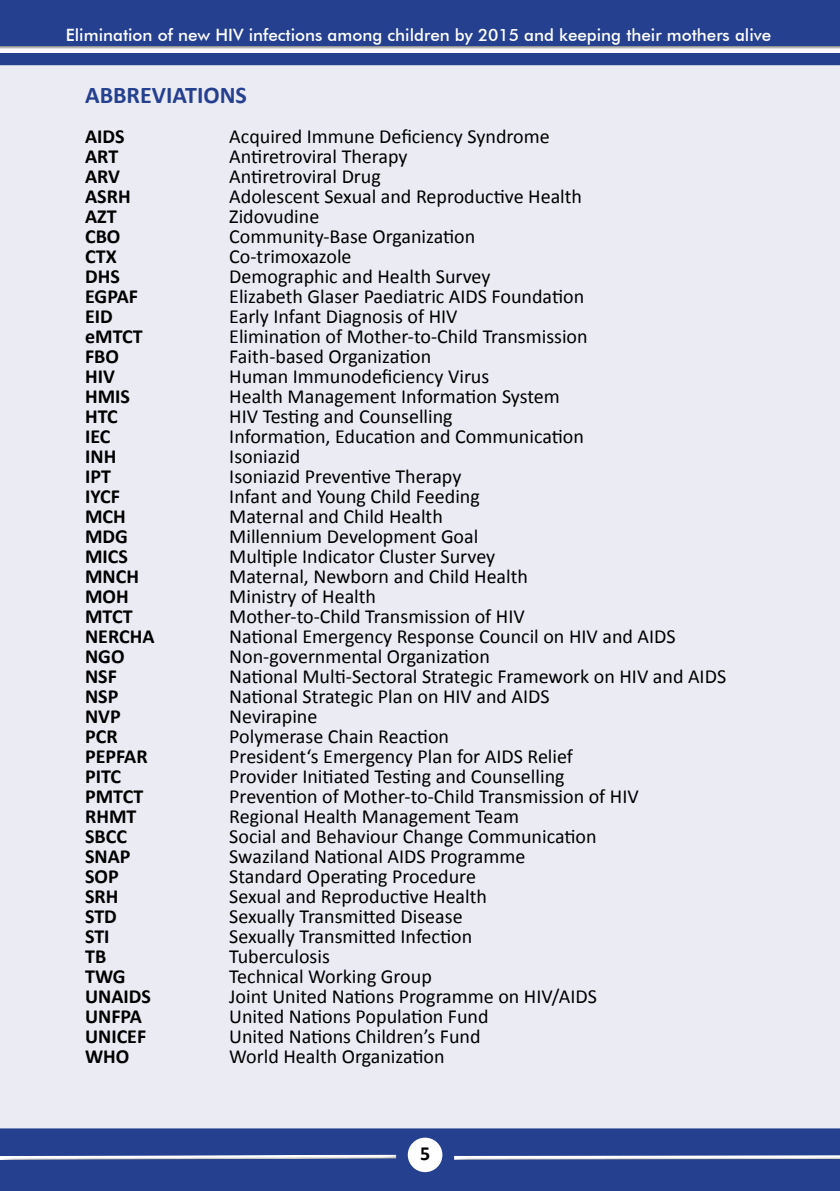
<style>
.page{position:relative;width:840px;height:1191px;background:#fff}
.page>*{position:absolute;margin:0;border:0;box-sizing:border-box;transform-origin:0 0}
.t1{font:700 24px "Calibri";color:#25408f}
.t2{font:20px "Calibri";color:#000}
.t3{font:700 20px "Calibri";color:#000}
.t4{font:500 17px "Futura BT";color:#fff}
</style>
<div class="page">
<div style="left:0;top:0;width:839px;height:1191px;background:#ebebf4"></div>
<div style="left:399px;top:1128px;width:440px;height:63px;background:#25408f"></div>
<div style="left:0;top:1128px;width:399px;height:63px;background:#25408f"></div>
<div style="left:0;top:1151px;width:399px;height:10px;background:#000;opacity:.75"></div>
<div style="left:453px;top:1151px;width:386px;height:10px;background:#000;opacity:.75"></div>
<div style="left:0;top:0;width:839px;height:65px;background:#25408f"></div>
<div style="left:0;top:43px;width:839px;height:9px;background:#000;opacity:.75"></div>
<div style="left:407px;top:1137px;width:35px;height:35px;background:#fff;border-radius:50%"></div>
<p class="t4" style="left:66px;top:25px;width:706px">Elimination of new HIV infections among children by 2015 and keeping their mothers alive</p>
<p class="t1" style="left:85px;top:80px;width:163px">ABBREVIATIONS</p>
<p class="t3" style="left:85px;top:124px;width:41px">AIDS</p>
<p class="t2" style="left:229px;top:124px;width:322px">Acquired Immune Deficiency Syndrome</p>
<p class="t3" style="left:85px;top:144px;width:35px">ART</p>
<p class="t2" style="left:229px;top:144px;width:180px">Antiretroviral Therapy</p>
<p class="t3" style="left:85px;top:164px;width:36px">ARV</p>
<p class="t2" style="left:229px;top:164px;width:153px">Antiretroviral Drug</p>
<p class="t3" style="left:85px;top:184px;width:47px">ASRH</p>
<p class="t2" style="left:229px;top:184px;width:354px">Adolescent Sexual and Reproductive Health</p>
<p class="t3" style="left:85px;top:204px;width:33px">AZT</p>
<p class="t2" style="left:229px;top:204px;width:92px">Zidovudine</p>
<p class="t3" style="left:85px;top:224px;width:37px">CBO</p>
<p class="t2" style="left:229px;top:224px;width:247px">Community-Base Organization</p>
<p class="t3" style="left:85px;top:244px;width:33px">CTX</p>
<p class="t2" style="left:229px;top:244px;width:124px">Co-trimoxazole</p>
<p class="t3" style="left:85px;top:264px;width:36px">DHS</p>
<p class="t2" style="left:229px;top:264px;width:262px">Demographic and Health Survey</p>
<p class="t3" style="left:85px;top:284px;width:54px">EGPAF</p>
<p class="t2" style="left:229px;top:284px;width:356px">Elizabeth Glaser Paediatric AIDS Foundation</p>
<p class="t3" style="left:85px;top:304px;width:29px">EID</p>
<p class="t2" style="left:229px;top:304px;width:230px">Early Infant Diagnosis of HIV</p>
<p class="t3" style="left:85px;top:324px;width:59px">eMTCT</p>
<p class="t2" style="left:229px;top:324px;width:359px">Elimination of Mother-to-Child Transmission</p>
<p class="t3" style="left:85px;top:344px;width:35px">FBO</p>
<p class="t2" style="left:229px;top:344px;width:203px">Faith-based Organization</p>
<p class="t3" style="left:85px;top:364px;width:31px">HIV</p>
<p class="t2" style="left:229px;top:364px;width:261px">Human Immunodeficiency Virus</p>
<p class="t3" style="left:85px;top:384px;width:46px">HMIS</p>
<p class="t2" style="left:229px;top:384px;width:332px">Health Management Information System</p>
<p class="t3" style="left:85px;top:404px;width:34px">HTC</p>
<p class="t2" style="left:229px;top:404px;width:225px">HIV Testing and Counselling</p>
<p class="t3" style="left:85px;top:424px;width:27px">IEC</p>
<p class="t2" style="left:229px;top:424px;width:356px">Information, Education and Communication</p>
<p class="t3" style="left:85px;top:444px;width:33px">INH</p>
<p class="t2" style="left:229px;top:444px;width:73px">Isoniazid</p>
<p class="t3" style="left:85px;top:464px;width:27px">IPT</p>
<p class="t2" style="left:229px;top:464px;width:233px">Isoniazid Preventive Therapy</p>
<p class="t3" style="left:85px;top:484px;width:36px">IYCF</p>
<p class="t2" style="left:229px;top:484px;width:252px">Infant and Young Child Feeding</p>
<p class="t3" style="left:85px;top:504px;width:42px">MCH</p>
<p class="t2" style="left:229px;top:504px;width:215px">Maternal and Child Health</p>
<p class="t3" style="left:85px;top:524px;width:44px">MDG</p>
<p class="t2" style="left:229px;top:524px;width:250px">Millennium Development Goal</p>
<p class="t3" style="left:85px;top:544px;width:44px">MICS</p>
<p class="t2" style="left:229px;top:544px;width:267px">Multiple Indicator Cluster Survey</p>
<p class="t3" style="left:85px;top:564px;width:55px">MNCH</p>
<p class="t2" style="left:229px;top:564px;width:300px">Maternal, Newborn and Child Health</p>
<p class="t3" style="left:85px;top:584px;width:45px">MOH</p>
<p class="t2" style="left:229px;top:584px;width:148px">Ministry of Health</p>
<p class="t3" style="left:85px;top:604px;width:49px">MTCT</p>
<p class="t2" style="left:229px;top:604px;width:297px">Mother-to-Child Transmission of HIV</p>
<p class="t3" style="left:85px;top:624px;width:71px">NERCHA</p>
<p class="t2" style="left:229px;top:624px;width:447px">National Emergency Response Council on HIV and AIDS</p>
<p class="t3" style="left:85px;top:644px;width:41px">NGO</p>
<p class="t2" style="left:229px;top:644px;width:262px">Non-governmental Organization</p>
<p class="t3" style="left:85px;top:664px;width:33px">NSF</p>
<p class="t2" style="left:229px;top:664px;width:498px">National Multi-Sectoral Strategic Framework on HIV and AIDS</p>
<p class="t3" style="left:85px;top:684px;width:35px">NSP</p>
<p class="t2" style="left:229px;top:684px;width:322px">National Strategic Plan on HIV and AIDS</p>
<p class="t3" style="left:85px;top:704px;width:37px">NVP</p>
<p class="t2" style="left:229px;top:704px;width:90px">Nevirapine</p>
<p class="t3" style="left:85px;top:724px;width:34px">PCR</p>
<p class="t2" style="left:229px;top:724px;width:221px">Polymerase Chain Reaction</p>
<p class="t3" style="left:85px;top:744px;width:64px">PEPFAR</p>
<p class="t2" style="left:229px;top:744px;width:345px">President‘s Emergency Plan for AIDS Relief</p>
<p class="t3" style="left:85px;top:764px;width:38px">PITC</p>
<p class="t2" style="left:229px;top:764px;width:336px">Provider Initiated Testing and Counselling</p>
<p class="t3" style="left:85px;top:784px;width:60px">PMTCT</p>
<p class="t2" style="left:229px;top:784px;width:411px">Prevention of Mother-to-Child Transmission of HIV</p>
<p class="t3" style="left:85px;top:804px;width:53px">RHMT</p>
<p class="t2" style="left:229px;top:804px;width:291px">Regional Health Management Team</p>
<p class="t3" style="left:85px;top:824px;width:43px">SBCC</p>
<p class="t2" style="left:229px;top:824px;width:368px">Social and Behaviour Change Communication</p>
<p class="t3" style="left:85px;top:844px;width:47px">SNAP</p>
<p class="t2" style="left:229px;top:844px;width:297px">Swaziland National AIDS Programme</p>
<p class="t3" style="left:85px;top:864px;width:35px">SOP</p>
<p class="t2" style="left:229px;top:864px;width:248px">Standard Operating Procedure</p>
<p class="t3" style="left:85px;top:884px;width:35px">SRH</p>
<p class="t2" style="left:229px;top:884px;width:259px">Sexual and Reproductive Health</p>
<p class="t3" style="left:85px;top:904px;width:33px">STD</p>
<p class="t2" style="left:229px;top:904px;width:235px">Sexually Transmitted Disease</p>
<p class="t3" style="left:85px;top:924px;width:26px">STI</p>
<p class="t2" style="left:229px;top:924px;width:244px">Sexually Transmitted Infection</p>
<p class="t3" style="left:85px;top:944px;width:23px">TB</p>
<p class="t2" style="left:229px;top:944px;width:102px">Tuberculosis</p>
<p class="t3" style="left:85px;top:964px;width:42px">TWG</p>
<p class="t2" style="left:229px;top:964px;width:204px">Technical Working Group</p>
<p class="t3" style="left:85px;top:984px;width:67px">UNAIDS</p>
<p class="t2" style="left:229px;top:984px;width:369px">Joint United Nations Programme on HIV/AIDS</p>
<p class="t3" style="left:85px;top:1004px;width:58px">UNFPA</p>
<p class="t2" style="left:229px;top:1004px;width:261px">United Nations Population Fund</p>
<p class="t3" style="left:85px;top:1024px;width:63px">UNICEF</p>
<p class="t2" style="left:229px;top:1024px;width:253px">United Nations Children’s Fund</p>
<p class="t3" style="left:85px;top:1044px;width:46px">WHO</p>
<p class="t2" style="left:229px;top:1044px;width:217px">World Health Organization</p>
<p class="t3" style="left:420px;top:1141px;width:12px">5</p>
</div>
